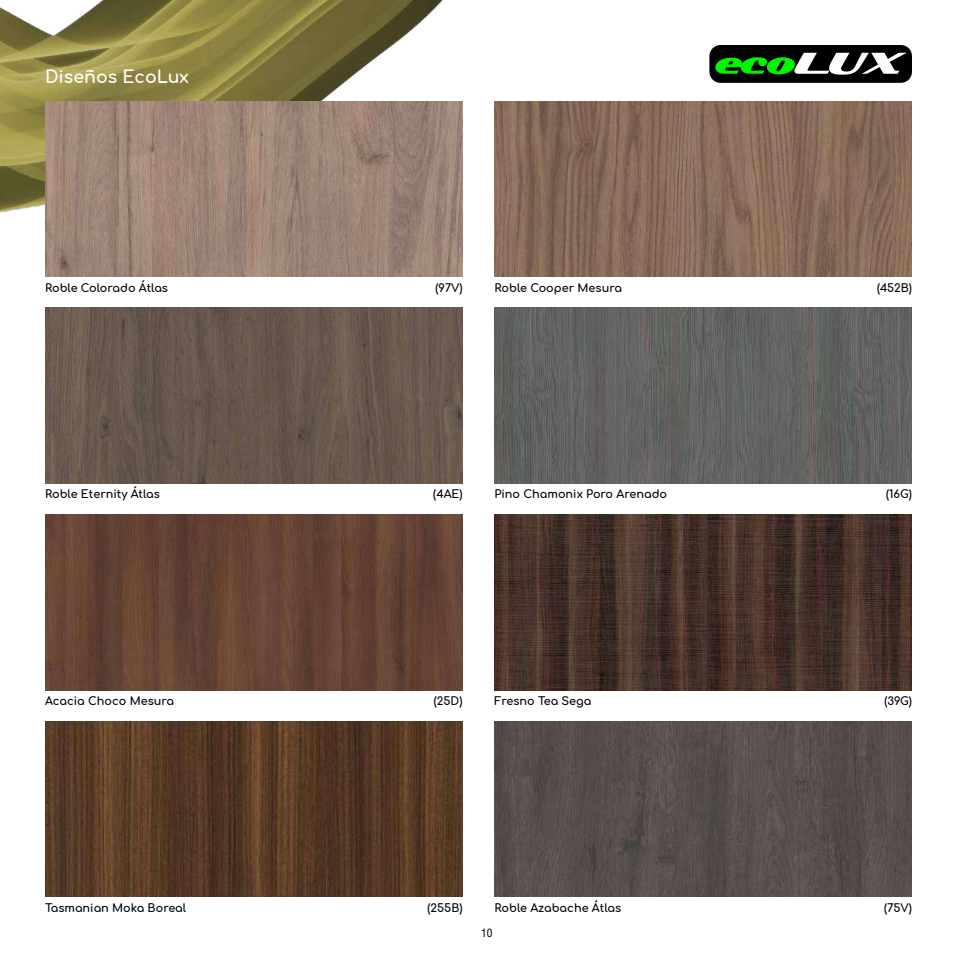
<style>
.page{position:relative;width:957px;height:957px;background:#fff}
.page>*{position:absolute;margin:0;border:0;box-sizing:border-box;transform-origin:0 0}
.t1{font:700 17.38px "Comfortaa";color:#fff}
.t2{font:700 11.25px "Comfortaa";color:#000}
.t3{font:condensed 11.25px "Helvetica CE";color:#000}
</style>
<div class="page">
<img style="left:0;top:0;width:463px;height:240px">
<img style="left:494px;top:101px;width:418px;height:175px">
<img style="left:45px;top:101px;width:417px;height:175px">
<img style="left:45px;top:308px;width:417px;height:175px">
<img style="left:494px;top:308px;width:418px;height:175px">
<img style="left:494px;top:721px;width:418px;height:176px">
<div style="left:709px;top:45px;width:203px;height:38px;background:#000;border-radius:11px"></div>
<svg style="left:715px;top:53px;width:191px;height:22px"></svg>
<img style="left:45px;top:514px;width:417px;height:176px">
<img style="left:494px;top:514px;width:418px;height:176px">
<img style="left:45px;top:721px;width:417px;height:176px">
<h1 class="t1" style="left:45px;top:60px;width:145px">Diseños EcoLux</h1>
<p class="t2" style="left:45px;top:277px;width:125px">Roble Colorado Átlas</p>
<p class="t2" style="left:435px;top:277px;width:29px">(97V)</p>
<p class="t2" style="left:494px;top:277px;width:129px">Roble Cooper Mesura</p>
<p class="t2" style="left:877px;top:277px;width:36px">(452B)</p>
<p class="t2" style="left:45px;top:484px;width:116px">Roble Eternity Átlas</p>
<p class="t2" style="left:433px;top:484px;width:31px">(4AE)</p>
<p class="t2" style="left:494px;top:484px;width:174px">Pino Chamonix Poro Arenado</p>
<p class="t2" style="left:886px;top:484px;width:27px">(16G)</p>
<p class="t2" style="left:45px;top:691px;width:131px">Acacia Choco Mesura</p>
<p class="t2" style="left:434px;top:691px;width:30px">(25D)</p>
<p class="t2" style="left:494px;top:691px;width:98px">Fresno Tea Sega</p>
<p class="t2" style="left:884px;top:691px;width:29px">(39G)</p>
<p class="t2" style="left:45px;top:897px;width:143px">Tasmanian Moka Boreal</p>
<p class="t2" style="left:427px;top:897px;width:37px">(255B)</p>
<p class="t2" style="left:494px;top:897px;width:128px">Roble Azabache Átlas</p>
<p class="t2" style="left:884px;top:897px;width:29px">(75V)</p>
<p class="t3" style="left:481px;top:926px;width:13px">10</p>
</div>
